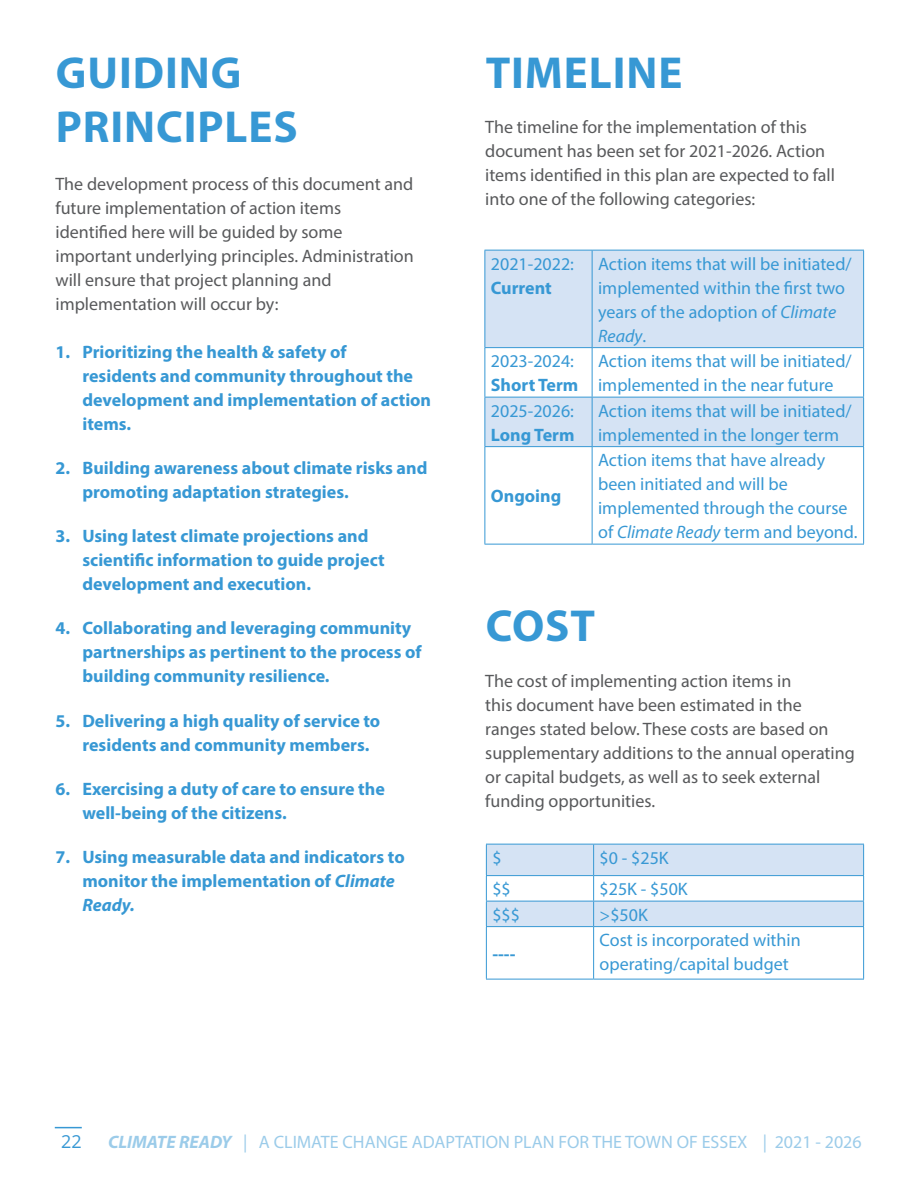
<style>
.page{position:relative;width:918px;height:1188px;background:#fff}
.page>*{position:absolute;margin:0;border:0;box-sizing:border-box;transform-origin:0 0}
.t1{font:700 45px/54px "Myriad Pro";letter-spacing:.02em;color:#3798d4}
.t2{font:700 18px/24px "Myriad Pro";color:#3798d4}
.t3{font:18px/24px "Myriad Pro";color:#58595b}
.t4{font:18px/24px "Myriad Pro";color:#3798d4}
.t5{font:18px "Open Sans";color:#3798d4}
.s1{font-style:italic}
.s2{font-weight:700;font-style:italic}
</style>
<div class="page">
<svg style="left:55px;top:1127px;width:27px;height:1px"></svg>
<svg style="left:485px;top:251px;width:378px;height:195px;fill:#d5e3f4"></svg>
<hr style="left:484px;top:250px;width:108px;height:1px;background:#3798d4">
<hr style="left:484px;top:250px;width:1px;height:97px;background:#3798d4">
<hr style="left:592px;top:250px;width:272px;height:1px;background:#3798d4">
<hr style="left:592px;top:250px;width:1px;height:97px;background:#3798d4">
<hr style="left:863px;top:250px;width:1px;height:97px;background:#3798d4">
<hr style="left:484px;top:347px;width:108px;height:1px;background:#3798d4">
<hr style="left:484px;top:348px;width:1px;height:49px;background:#3798d4">
<hr style="left:592px;top:347px;width:272px;height:1px;background:#3798d4">
<hr style="left:592px;top:348px;width:1px;height:49px;background:#3798d4">
<hr style="left:863px;top:348px;width:1px;height:49px;background:#3798d4">
<hr style="left:484px;top:397px;width:108px;height:1px;background:#3798d4">
<hr style="left:484px;top:398px;width:1px;height:48px;background:#3798d4">
<hr style="left:592px;top:397px;width:272px;height:1px;background:#3798d4">
<hr style="left:592px;top:398px;width:1px;height:48px;background:#3798d4">
<hr style="left:863px;top:398px;width:1px;height:48px;background:#3798d4">
<hr style="left:484px;top:446px;width:108px;height:1px;background:#3798d4">
<hr style="left:484px;top:447px;width:1px;height:97px;background:#3798d4">
<hr style="left:592px;top:446px;width:272px;height:1px;background:#3798d4">
<hr style="left:592px;top:447px;width:1px;height:97px;background:#3798d4">
<hr style="left:863px;top:447px;width:1px;height:97px;background:#3798d4">
<hr style="left:484px;top:544px;width:108px;height:1px;background:#3798d4">
<hr style="left:592px;top:544px;width:272px;height:1px;background:#3798d4">
<svg style="left:486px;top:844px;width:378px;height:82px"></svg>
<hr style="left:486px;top:926px;width:108px;height:1px;background:#3798d4">
<hr style="left:486px;top:927px;width:1px;height:52px;background:#3798d4">
<hr style="left:594px;top:926px;width:270px;height:1px;background:#3798d4">
<hr style="left:593px;top:927px;width:1px;height:52px;background:#3798d4">
<hr style="left:863px;top:927px;width:1px;height:52px;background:#3798d4">
<hr style="left:486px;top:979px;width:108px;height:1px;background:#3798d4">
<hr style="left:594px;top:979px;width:270px;height:1px;background:#3798d4">
<h1 class="t1" style="left:56px;top:44px;width:243px">Guiding<br>Principles</h1>
<p class="t3" style="left:55px;top:171px;width:360px">The development process of this document and future implementation of action items identified here will be guided by some important underlying principles. Administration will ensure that project planning and implementation will occur by:</p>
<p class="t2" style="left:82px;top:339px;width:350px;text-indent:-27px">1. Prioritizing the health &amp; safety of<br>residents and community throughout the development and implementation of action items.</p>
<p class="t2" style="left:82px;top:455px;width:346px;text-indent:-27px">2. Building awareness about climate risks and promoting adaptation strategies.</p>
<p class="t2" style="left:82px;top:524px;width:304px;text-indent:-27px">3. Using latest climate projections and scientific information to guide project development and execution.</p>
<p class="t2" style="left:82px;top:616px;width:341px;text-indent:-27px">4. Collaborating and leveraging community partnerships as pertinent to the process of building community resilience.</p>
<p class="t2" style="left:82px;top:708px;width:299px;text-indent:-27px">5. Delivering a high quality of service to residents and community members.</p>
<p class="t2" style="left:82px;top:776px;width:304px;text-indent:-27px">6. Exercising a duty of care to ensure the well-being of the citizens.</p>
<p class="t2" style="left:82px;top:844px;width:324px;text-indent:-27px">7. Using measurable data and indicators to monitor the implementation of <span class="s1">Climate<br>Ready.</span></p>
<h1 class="t1" style="left:486px;top:44px;width:194px">Timeline</h1>
<p class="t3" style="left:485px;top:115px;width:351px">The timeline for the implementation of this document has been set for 2021-2026. Action items identified in this plan are expected to fall into one of the following categories:</p>
<p class="t4" style="left:491px;top:251px;width:85px">2021-2022:</p>
<p class="t2" style="left:491px;top:275px;width:62px">Current</p>
<p class="t4" style="left:598px;top:251px;width:255px">Action items that will be initiated/ implemented within the first two years of the adoption of <span class="s1">Climate<br>Ready</span>.</p>
<p class="t4" style="left:491px;top:349px;width:85px">2023-2024:</p>
<p class="t2" style="left:491px;top:372px;width:89px">Short Term</p>
<p class="t4" style="left:598px;top:349px;width:255px">Action items that will be initiated/ implemented in the near future</p>
<p class="t4" style="left:491px;top:398px;width:85px">2025-2026:</p>
<p class="t2" style="left:491px;top:422px;width:85px">Long Term</p>
<p class="t4" style="left:598px;top:398px;width:255px">Action items that will be initiated/ implemented in the longer term</p>
<p class="t2" style="left:491px;top:483px;width:72px">Ongoing</p>
<p class="t4" style="left:598px;top:448px;width:261px">Action items that have already been initiated and will be implemented through the course of <span class="s1">Climate Ready</span> term and beyond.</p>
<h1 class="t1" style="left:486px;top:598px;width:111px">Cost</h1>
<p class="t3" style="left:485px;top:669px;width:371px">The cost of implementing action items in<br>this document have been estimated in the ranges stated below. These costs are based on supplementary additions to the annual operating or capital budgets, as well as to seek external funding opportunities.</p>
<p class="t4" style="left:492px;top:845px;width:11px">$</p>
<p class="t4" style="left:600px;top:845px;width:71px">$0 - $25K</p>
<p class="t4" style="left:492px;top:877px;width:20px">$$</p>
<p class="t4" style="left:600px;top:877px;width:90px">$25K - $50K</p>
<p class="t4" style="left:492px;top:902px;width:29px">$$$</p>
<p class="t4" style="left:600px;top:902px;width:50px">&gt;$50K</p>
<p class="t2" style="left:492px;top:941px;width:25px">----</p>
<p class="t4" style="left:600px;top:928px;width:203px">Cost is incorporated within operating/capital budget</p>
<p class="t5" style="left:61px;top:1130px;width:22px">22</p>
<p class="t4" style="left:108px;top:1130px;width:755px"><span class="s2">CLIMATE READY</span> | A CLIMATE CHANGE ADAPTATION PLAN FOR THE TOWN OF ESSEX | 2021 - 2026</p>
</div>
